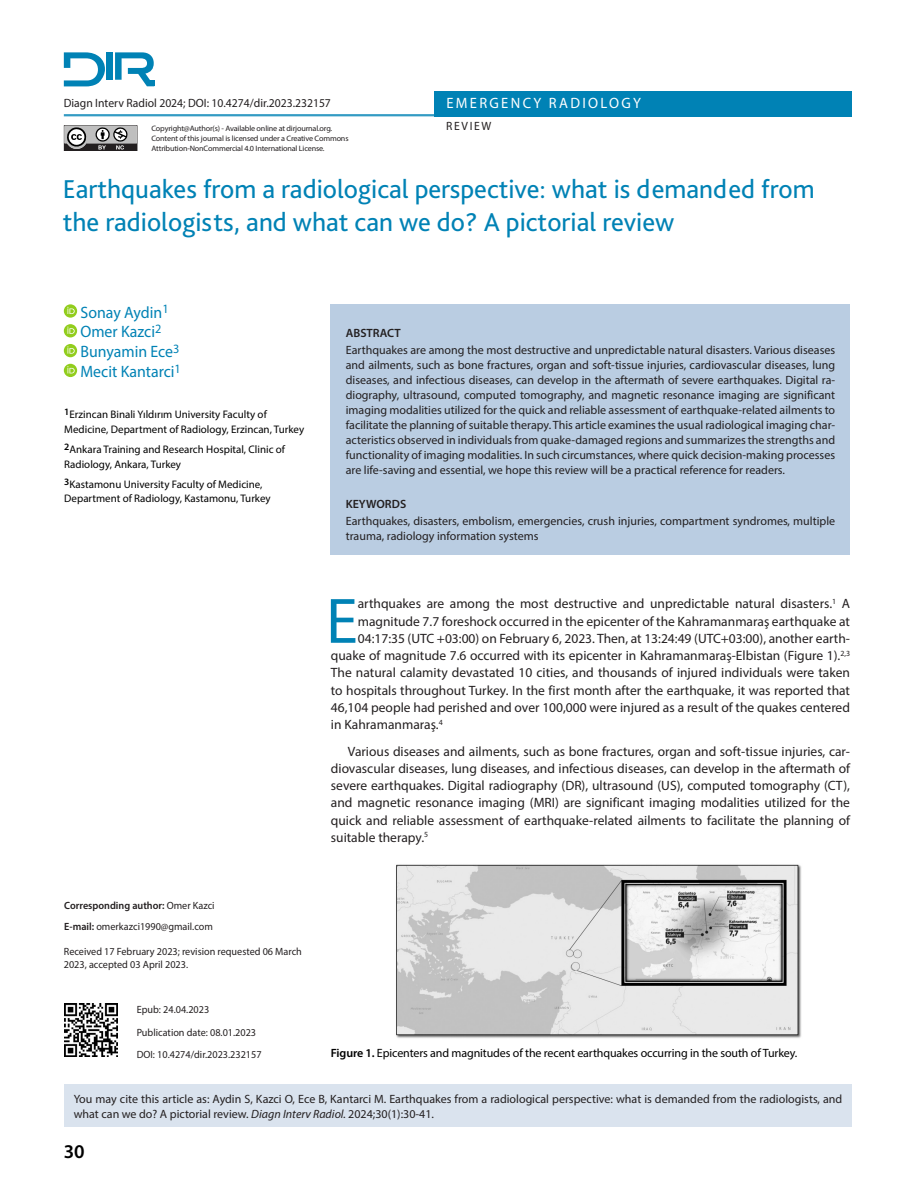
<style>
.page{position:relative;width:915px;height:1191px;background:#fff}
.page>*{position:absolute;margin:0;border:0;box-sizing:border-box;transform-origin:0 0}
.ILK_YAZI{font:64.65px "Myriad Pro";color:#0082b5}
.BASLIK{font:27px/33px "Bliss Pro";color:#0082b5}
.t1{font:600 19.5px "Myriad Pro";color:#000}
.YAZARLAR{font:16.5px "Myriad Pro";color:#0082b5;scale:.96 1}
.t2{font:15px "Myriad Pro";letter-spacing:.16em;color:#fff}
.ILK_YAZI-2{font:13.5px "Myriad Pro";color:#231f20}
.YAZI{font:13.5px/17.2px "Myriad Pro";color:#231f20;text-align:justify}
.ÖZET{font:12px/15px "Myriad Pro";color:#231f20;text-align:justify}
.CITE_AS{font:12px/15px "Myriad Pro";color:#231f20}
.RESİM-ALTI{font:12px "Myriad Pro";letter-spacing:-.01em;color:#000}
.BAS_KISMI{font:12px "Myriad Pro";color:#231f20}
.ÖZET-2{font:600 12px "Myriad Pro";color:#231f20}
.TUR-2{font:12px "Myriad Pro";letter-spacing:.14em;color:#231f20}
.KURUMLAR{font:10.95px/14.2px "Myriad Pro";color:#000}
.YAZISMA{font:10.5px/12.6px "Myriad Pro";color:#231f20}
.EPUB{font:10.5px "Myriad Pro";color:#231f20}
.YAZISMA-2{font:600 10.5px "Myriad Pro";color:#231f20}
.t3{font:7.8px/9.8px "Myriad Pro";letter-spacing:-.02em;color:#231f20;scale:1.04 1}
.s1{font-weight:400}
.s2{font-weight:600}
.s3{font-style:italic}
</style>
<div class="page">
<div style="left:434px;top:91px;width:416px;height:25px;background:#0082b5"></div>
<hr style="left:64px;top:114px;width:786px;height:2px;background:#0082b5">
<div style="left:147px;top:80px;width:8px;height:6px;background:#0082b5"></div>
<div style="left:106px;top:52px;width:7px;height:28px;background:#0082b5"></div>
<svg style="left:64px;top:52px;width:41px;height:34px"></svg>
<svg style="left:115px;top:52px;width:39px;height:34px"></svg>
<svg style="left:64px;top:125px;width:73px;height:26px;background:#878686"></svg>
<div style="left:64px;top:304px;width:13px;height:14px;background:#92cd1d;border-radius:50%"></div>
<svg style="left:67px;top:307px;width:8px;height:7px"></svg>
<svg style="left:64px;top:324px;width:13px;height:13px"></svg>
<svg style="left:67px;top:326px;width:8px;height:8px"></svg>
<svg style="left:64px;top:344px;width:13px;height:13px"></svg>
<svg style="left:67px;top:346px;width:8px;height:8px"></svg>
<svg style="left:64px;top:364px;width:13px;height:13px"></svg>
<svg style="left:67px;top:366px;width:8px;height:7px"></svg>
<div style="left:331px;top:304px;width:518px;height:251px;background:#bacde2"></div>
<div style="left:64px;top:1084px;width:787px;height:43px;background:#dae3ee"></div>
<img style="left:64px;top:1003px;width:53px;height:53px">
<img style="left:396px;top:864px;width:405px;height:174px">
<p class="BAS_KISMI" style="left:64px;top:96px;width:268px">Diagn Interv Radiol 2024; DOI: 10.4274/dir.2023.232157</p>
<p class="t3" style="left:151px;top:124px;width:191px">Copyright@Author(s) - Available online at dirjournal.org.<br>Content of this journal is licensed under a Creative Commons<br>Attribution-NonCommercial 4.0 International License.</p>
<p class="t2" style="left:446px;top:94px;width:196px">EMERGENCY RADIOLOGY</p>
<p class="TUR-2" style="left:446px;top:118px;width:47px">REVIEW</p>
<p class="BASLIK" style="left:63px;top:172px;width:753px">Earthquakes from a radiological perspective: what is demanded from the radiologists, and what can we do? A pictorial review</p>
<p class="YAZARLAR" style="left:80px;top:302px;width:93px">Sonay Aydin<sup>1</sup></p>
<p class="YAZARLAR" style="left:80px;top:322px;width:86px">Omer Kazci<sup>2</sup></p>
<p class="YAZARLAR" style="left:80px;top:341px;width:105px">Bunyamin Ece<sup>3</sup></p>
<p class="YAZARLAR" style="left:80px;top:361px;width:106px">Mecit Kantarci<sup>1</sup></p>
<p class="KURUMLAR" style="left:64px;top:407px;width:241px"><sup>1</sup>Erzincan Binali Yıldırım University Faculty of<br>Medicine, Department of Radiology, Erzincan, Turkey</p>
<p class="KURUMLAR" style="left:64px;top:442px;width:222px"><sup>2</sup>Ankara Training and Research Hospital, Clinic of<br>Radiology, Ankara, Turkey</p>
<p class="KURUMLAR" style="left:64px;top:477px;width:208px"><sup>3</sup>Kastamonu University Faculty of Medicine,<br>Department of Radiology, Kastamonu, Turkey</p>
<p class="YAZISMA-2" style="left:64px;top:899px;width:152px">Corresponding author: <span class="s1">Omer Kazci</span></p>
<p class="YAZISMA" style="left:64px;top:920px;width:150px"><span class="s2">E-mail:</span> omerkazci1990@gmail.com</p>
<p class="YAZISMA" style="left:64px;top:945px;width:239px">Received 17 February 2023; revision requested 06 March<br>2023, accepted 03 April 2023.</p>
<p class="ÖZET-2" style="left:345px;top:325px;width:56px">ABSTRACT</p>
<p class="ÖZET" style="left:345px;top:342px;width:490px">Earthquakes are among the most destructive and unpredictable natural disasters. Various diseases and ailments, such as bone fractures, organ and soft-tissue injuries, cardiovascular diseases, lung diseases, and infectious diseases, can develop in the aftermath of severe earthquakes. Digital ra&shy;diography, ultrasound, computed tomography, and magnetic resonance imaging are significant imaging modalities utilized for the quick and reliable assessment of earthquake-related ailments to facilitate the planning of suitable therapy. This article examines the usual radiological imaging char&shy;acteristics observed in individuals from quake-damaged regions and summarizes the strengths and functionality of imaging modalities. In such circumstances, where quick decision-making processes are life-saving and essential, we hope this review will be a practical reference for readers.</p>
<p class="ÖZET-2" style="left:345px;top:496px;width:62px">KEYWORDS</p>
<p class="ÖZET" style="left:345px;top:513px;width:491px">Earthquakes, disasters, embolism, emergencies, crush injuries, compartment syndromes, multiple trauma, radiology information systems</p>
<p class="ILK_YAZI" style="left:326px;top:581px;width:33px">E</p>
<p class="ILK_YAZI-2" style="left:357px;top:595px;width:493px">arthquakes are among the most destructive and unpredictable natural disasters.<sup>1</sup> A</p>
<p class="ILK_YAZI-2" style="left:357px;top:612px;width:493px">magnitude 7.7 foreshock occurred in the epicenter of the Kahramanmaraş earthquake at</p>
<p class="ILK_YAZI-2" style="left:357px;top:630px;width:493px">04:17:35 (UTC +03:00) on February 6, 2023. Then, at 13:24:49 (UTC+03:00), another earth-</p>
<p class="ILK_YAZI-2" style="left:331px;top:647px;width:520px">quake of magnitude 7.6 occurred with its epicenter in Kahramanmaraş-Elbistan (Figure 1).<sup>2,3</sup></p>
<p class="ILK_YAZI-2" style="left:331px;top:664px;width:520px">The natural calamity devastated 10 cities, and thousands of injured individuals were taken</p>
<p class="ILK_YAZI-2" style="left:331px;top:681px;width:520px">to hospitals throughout Turkey. In the first month after the earthquake, it was reported that</p>
<p class="ILK_YAZI-2" style="left:331px;top:699px;width:520px">46,104 people had perished and over 100,000 were injured as a result of the quakes centered</p>
<p class="ILK_YAZI-2" style="left:331px;top:716px;width:113px">in Kahramanmaraş.<sup>4</sup></p>
<p class="YAZI" style="left:331px;top:742px;width:520px;text-indent:17px">Various diseases and ailments, such as bone fractures, organ and soft-tissue injuries, car&shy;diovascular diseases, lung diseases, and infectious diseases, can develop in the aftermath of severe earthquakes. Digital radiography (DR), ultrasound (US), computed tomography (CT), and magnetic resonance imaging (MRI) are significant imaging modalities utilized for the quick and reliable assessment of earthquake-related ailments to facilitate the planning of suitable therapy.<sup>5</sup></p>
<p class="EPUB" style="left:137px;top:1003px;width:74px">Epub: 24.04.2023</p>
<p class="EPUB" style="left:137px;top:1025px;width:121px">Publication date: 08.01.2023</p>
<p class="EPUB" style="left:137px;top:1048px;width:126px">DOI: 10.4274/dir.2023.232157</p>
<p class="RESİM-ALTI" style="left:331px;top:1046px;width:468px"><span class="s2">Figure 1.</span> Epicenters and magnitudes of the recent earthquakes occurring in the south of Turkey.</p>
<p class="CITE_AS" style="left:74px;top:1091px;width:769px">You may cite this article as: Aydin S, Kazci O, Ece B, Kantarci M. Earthquakes from a radiological perspective: what is demanded from the radiologists, and what can we do? A pictorial review. <span class="s3">Diagn Interv Radiol.</span> 2024;30(1):30-41.</p>
<h3 class="t1" style="left:64px;top:1138px;width:22px">30</h3>
</div>
